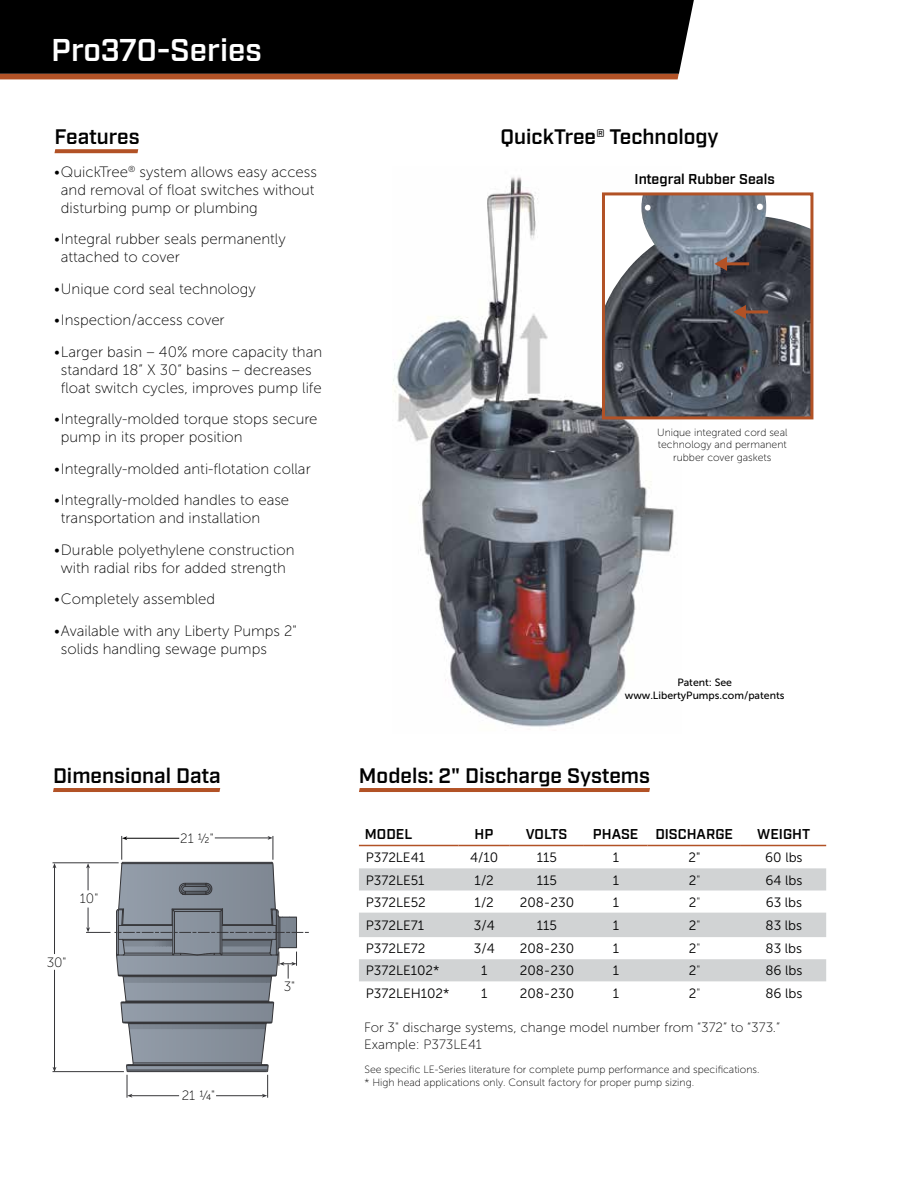
<style>
.page{position:relative;width:918px;height:1188px;background:#fff}
.page>*{position:absolute;margin:0;border:0;box-sizing:border-box;transform-origin:0 0}
.t1{font:600 31.5px "Industry";color:#fff}
.t2{font:600 21px "Industry";color:#000}
.t3{font:15px/18px "Museo Sans 100";color:#000}
.t4{font:600 14.25px "Industry";color:#000}
.t5{font:13.5px "Museo Sans 300";color:#000}
.t6{font:13.5px/16.2px "Museo Sans 100";color:#000}
.t7{font:10.5px/12.6px "Museo Sans 100";color:#000}
.t8{font:10.5px/12.6px "Museo Sans 500";color:#000;text-align:center}
.s1{font-family:"Museo Sans 100"}
</style>
<div class="page">
<div style="left:0;top:0;width:694px;height:74px;background:#000"></div>
<div style="left:0;top:74px;width:679px;height:5px;background:#b25226"></div>
<svg style="left:359px;top:788px;width:291px;height:4px"></svg>
<svg style="left:359px;top:868px;width:467px;height:113px;fill:#d1d3d4"></svg>
<hr style="left:359px;top:845px;width:100px;height:1px;background:#b25226">
<hr style="left:459px;top:845px;width:50px;height:1px;background:#b25226">
<hr style="left:509px;top:845px;width:75px;height:1px;background:#b25226">
<hr style="left:584px;top:845px;width:64px;height:1px;background:#b25226">
<hr style="left:648px;top:845px;width:93px;height:1px;background:#b25226">
<hr style="left:741px;top:845px;width:85px;height:1px;background:#b25226">
<svg style="left:55px;top:149px;width:83px;height:4px"></svg>
<svg style="left:53px;top:788px;width:167px;height:4px"></svg>
<img style="left:392px;top:177px;width:289px;height:550px">
<img style="left:606px;top:196px;width:203px;height:219px">
<div style="left:602px;top:192px;width:211px;height:227px;border:3px solid #b25226"></div>
<hr style="left:724px;top:262px;width:25px;height:3px;background:#b25226">
<hr style="left:743px;top:310px;width:25px;height:3px;background:#b25226">
<svg style="left:714px;top:257px;width:13px;height:14px"></svg>
<svg style="left:733px;top:305px;width:13px;height:14px"></svg>
<hr style="left:53px;top:1071px;width:71px;height:1px;background:#363639">
<hr style="left:53px;top:863px;width:66px;height:1px;background:#363639">
<hr style="left:54px;top:867px;width:1px;height:87px;background:#363639">
<svg style="left:53px;top:863px;width:3px;height:5px"></svg>
<hr style="left:54px;top:970px;width:1px;height:98px;background:#363639">
<svg style="left:53px;top:1067px;width:3px;height:5px"></svg>
<svg style="left:86px;top:836px;width:223px;height:262px"></svg>
<h1 class="t1" style="left:51px;top:31px;width:212px">Pro370-Series</h1>
<h2 class="t2" style="left:55px;top:124px;width:87px">Features</h2>
<p class="t3" style="left:61px;top:163px;width:258px;text-indent:-7px">•QuickTree<sup>®</sup> system allows easy access and removal of float switches without disturbing pump or plumbing</p>
<p class="t3" style="left:61px;top:230px;width:226px;text-indent:-7px">•Integral rubber seals permanently attached to cover</p>
<p class="t3" style="left:54px;top:280px;width:203px">•Unique cord seal technology</p>
<p class="t3" style="left:54px;top:311px;width:172px">•Inspection/access cover</p>
<p class="t3" style="left:54px;top:343px;width:270px;text-align:center">•Larger basin – 40% more capacity than standard 18” X 30” basins – decreases float switch cycles, improves pump life</p>
<p class="t3" style="left:61px;top:410px;width:258px;text-indent:-7px">•Integrally-molded torque stops secure pump in its proper position</p>
<p class="t3" style="left:54px;top:460px;width:258px">•Integrally-molded anti-flotation collar</p>
<p class="t3" style="left:61px;top:491px;width:230px;text-indent:-7px">•Integrally-molded handles to ease transportation and installation</p>
<p class="t3" style="left:54px;top:541px;width:242px;text-align:center">•Durable polyethylene construction with radial ribs for added strength</p>
<p class="t3" style="left:54px;top:590px;width:163px">•Completely assembled</p>
<p class="t3" style="left:61px;top:622px;width:238px;text-indent:-7px">•Available with any Liberty Pumps 2" solids handling sewage pumps</p>
<h2 class="t2" style="left:53px;top:763px;width:169px">Dimensional Data</h2>
<p class="t6" style="left:80px;top:890px;width:20px">10"</p>
<p class="t6" style="left:47px;top:954px;width:21px">30"</p>
<p class="t6" style="left:180px;top:831px;width:35px">21 1/2"</p>
<p class="t6" style="left:182px;top:1087px;width:35px">21 1/4"</p>
<p class="t6" style="left:284px;top:978px;width:13px">3"</p>
<h2 class="t2" style="left:500px;top:124px;width:220px">QuickTree® Technology</h2>
<p class="t4" style="left:635px;top:171px;width:142px">Integral Rubber Seals</p>
<p class="t7" style="left:657px;top:426px;width:132px;text-align:center">Unique integrated cord seal technology and permanent rubber cover gaskets</p>
<p class="t8" style="left:625px;top:676px;width:161px">Patent: See www.LibertyPumps.com/patents</p>
<h2 class="t2" style="left:359px;top:763px;width:293px">Models: 2" Discharge Systems</h2>
<p class="t4" style="left:365px;top:826px;width:49px">MODEL</p>
<p class="t4" style="left:474px;top:826px;width:20px">HP</p>
<p class="t4" style="left:526px;top:826px;width:43px">VOLTS</p>
<p class="t4" style="left:593px;top:826px;width:142px">PHASE DISCHARGE</p>
<p class="t4" style="left:757px;top:826px;width:54px">WEIGHT</p>
<p class="t5" style="left:366px;top:850px;width:61px">P372LE41</p>
<p class="t5" style="left:470px;top:850px;width:30px">4/10</p>
<p class="t5" style="left:537px;top:850px;width:22px">115</p>
<p class="t5" style="left:613px;top:850px;width:8px">1</p>
<p class="t5" style="left:689px;top:850px;width:13px">2"</p>
<p class="t5" style="left:765px;top:850px;width:39px">60 lbs</p>
<p class="t5" style="left:366px;top:873px;width:60px">P372LE51</p>
<p class="t5" style="left:475px;top:873px;width:21px">1/2</p>
<p class="t5" style="left:537px;top:873px;width:22px">115</p>
<p class="t5" style="left:613px;top:873px;width:8px">1</p>
<p class="t5" style="left:689px;top:873px;width:13px">2<span class="s1">"</span></p>
<p class="t5" style="left:765px;top:873px;width:38px">64 lbs</p>
<p class="t5" style="left:366px;top:895px;width:62px">P372LE52</p>
<p class="t5" style="left:475px;top:895px;width:21px">1/2</p>
<p class="t5" style="left:520px;top:895px;width:56px">208-230</p>
<p class="t5" style="left:613px;top:895px;width:8px">1</p>
<p class="t5" style="left:689px;top:895px;width:13px">2<span class="s1">"</span></p>
<p class="t5" style="left:766px;top:895px;width:38px">63 lbs</p>
<p class="t5" style="left:366px;top:918px;width:60px">P372LE71</p>
<p class="t5" style="left:474px;top:918px;width:22px">3/4</p>
<p class="t5" style="left:537px;top:918px;width:22px">115</p>
<p class="t5" style="left:613px;top:918px;width:8px">1</p>
<p class="t5" style="left:689px;top:918px;width:13px">2<span class="s1">"</span></p>
<p class="t5" style="left:766px;top:918px;width:38px">83 lbs</p>
<p class="t5" style="left:366px;top:941px;width:61px">P372LE72</p>
<p class="t5" style="left:474px;top:941px;width:22px">3/4</p>
<p class="t5" style="left:520px;top:941px;width:56px">208-230</p>
<p class="t5" style="left:613px;top:941px;width:8px">1</p>
<p class="t5" style="left:689px;top:941px;width:13px">2<span class="s1">"</span></p>
<p class="t5" style="left:766px;top:941px;width:38px">83 lbs</p>
<p class="t5" style="left:366px;top:963px;width:75px">P372LE102*</p>
<p class="t5" style="left:481px;top:963px;width:8px">1</p>
<p class="t5" style="left:520px;top:963px;width:56px">208-230</p>
<p class="t5" style="left:613px;top:963px;width:8px">1</p>
<p class="t5" style="left:689px;top:963px;width:13px">2<span class="s1">"</span></p>
<p class="t5" style="left:765px;top:963px;width:39px">86 lbs</p>
<p class="t5" style="left:366px;top:986px;width:85px">P372LEH102*</p>
<p class="t5" style="left:481px;top:986px;width:8px">1</p>
<p class="t5" style="left:520px;top:986px;width:56px">208-230</p>
<p class="t5" style="left:613px;top:986px;width:8px">1</p>
<p class="t5" style="left:689px;top:986px;width:13px">2<span class="s1">"</span></p>
<p class="t5" style="left:765px;top:986px;width:39px">86 lbs</p>
<p class="t6" style="left:364px;top:1020px;width:418px">For 3" discharge systems, change model number from “372” to “373.”<br>Example: P373LE41</p>
<p class="t7" style="left:365px;top:1063px;width:397px">See specific LE-Series literature for complete pump performance and specifications. * High head applications only. Consult factory for proper pump sizing.</p>
</div>
